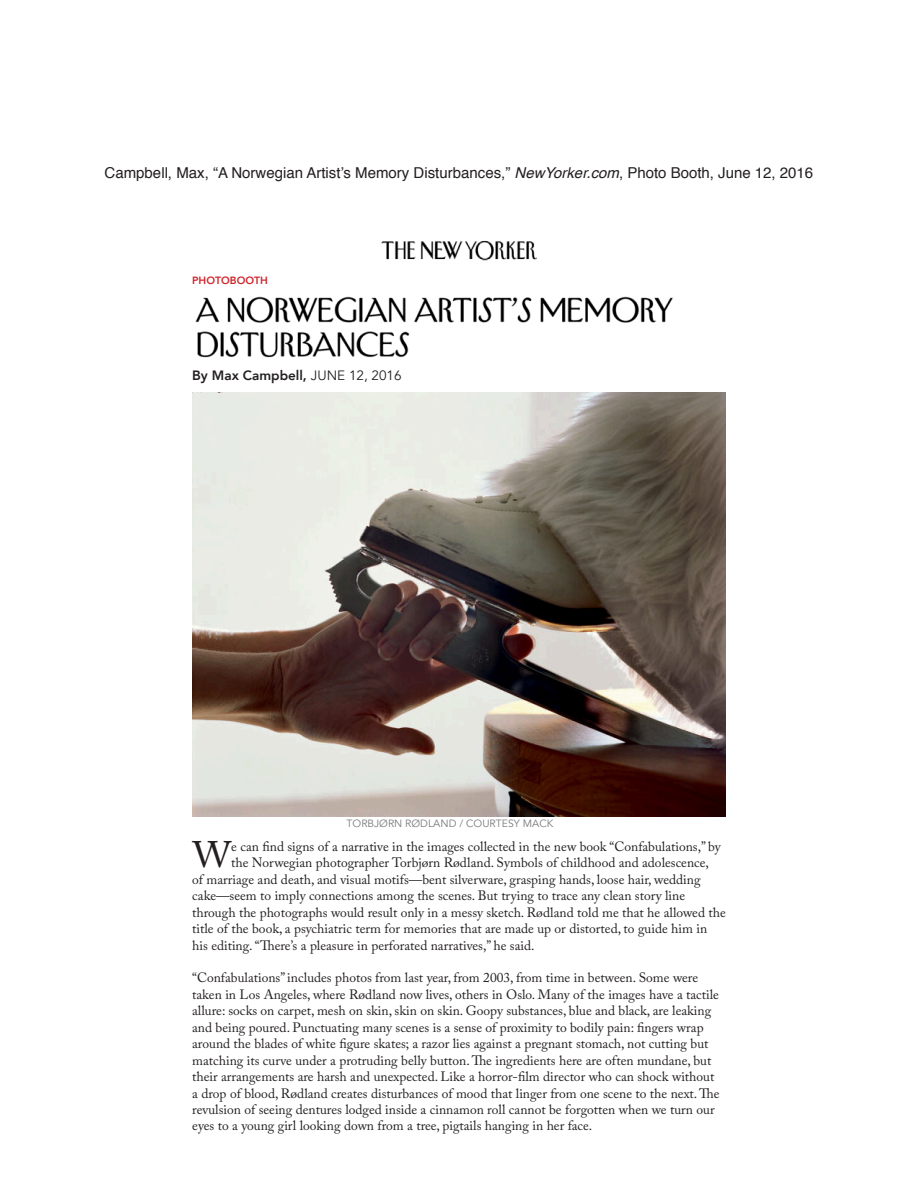
<style>
.page{position:relative;width:918px;height:1188px;background:#fff}
.page>*{position:absolute;margin:0;border:0;box-sizing:border-box;transform-origin:0 0}
.t1{font:36.75px "Adobe Caslon Pro";color:#231f20}
.t2{font:15px "Helvetica";color:#231f20}
.t3{font:13.5px/16.5px "Adobe Caslon Pro";color:#231f20}
.t4{font:800 13.5px "Avenir";color:#231f20}
.t5{font:10.5px "Avenir";color:#787a7d}
.t6{font:800 10.5px "Avenir";color:#d1232a}
.s1{font-style:italic}
.s2{font-weight:400}
</style>
<div class="page">
<img style="left:381px;top:240px;width:156px;height:21px">
<img style="left:195px;top:296px;width:478px;height:62px">
<img style="left:192px;top:392px;width:534px;height:425px">
<p class="t2" style="left:105px;top:162px;width:710px">Campbell, Max, “A Norwegian Artist’s Memory Disturbances,” <span class="s1">NewYorker.com</span>, Photo Booth, June 12, 2016</p>
<p class="t6" style="left:192px;top:272px;width:77px">PHOTOBOOTH</p>
<p class="t4" style="left:192px;top:365px;width:211px">By Max Campbell, <span class="s2">JUNE 12, 2016</span></p>
<p class="t5" style="left:347px;top:817px;width:208px">TORBJØRN RØDLAND / COURTESY MACK</p>
<p class="t1" style="left:193px;top:833px;width:40px">W</p>
<p class="t3" style="left:231px;top:838px;width:491px">e can find signs of a narrative in the images collected in the new book “Confabulations,” by</p>
<p class="t3" style="left:231px;top:854px;width:479px">the Norwegian photographer Torbjørn Rødland. Symbols of childhood and adolescence,</p>
<p class="t3" style="left:192px;top:871px;width:510px">of marriage and death, and visual motifs—bent silverware, grasping hands, loose hair, wedding</p>
<p class="t3" style="left:192px;top:887px;width:494px">cake—seem to imply connections among the scenes. But trying to trace any clean story line</p>
<p class="t3" style="left:192px;top:904px;width:535px">through the photographs would result only in a messy sketch. Rødland told me that he allowed the</p>
<p class="t3" style="left:192px;top:920px;width:517px">title of the book, a psychiatric term for memories that are made up or distorted, to guide him in</p>
<p class="t3" style="left:192px;top:937px;width:344px">his editing. “There’s a pleasure in perforated narratives,” he said.</p>
<p class="t3" style="left:192px;top:970px;width:529px">“Confabulations” includes photos from last year, from 2003, from time in between. Some were taken in Los Angeles, where Rødland now lives, others in Oslo. Many of the images have a tactile allure: socks on carpet, mesh on skin, skin on skin. Goopy substances, blue and black, are leaking and being poured. Punctuating many scenes is a sense of proximity to bodily pain: fingers wrap around the blades of white figure skates; a razor lies against a pregnant stomach, not cutting but matching its curve under a protruding belly button. The ingredients here are often mundane, but their arrangements are harsh and unexpected. Like a horror-film director who can shock without a drop of blood, Rødland creates disturbances of mood that linger from one scene to the next. The revulsion of seeing dentures lodged inside a cinnamon roll cannot be forgotten when we turn our eyes to a young girl looking down from a tree, pigtails hanging in her face.</p>
</div>
